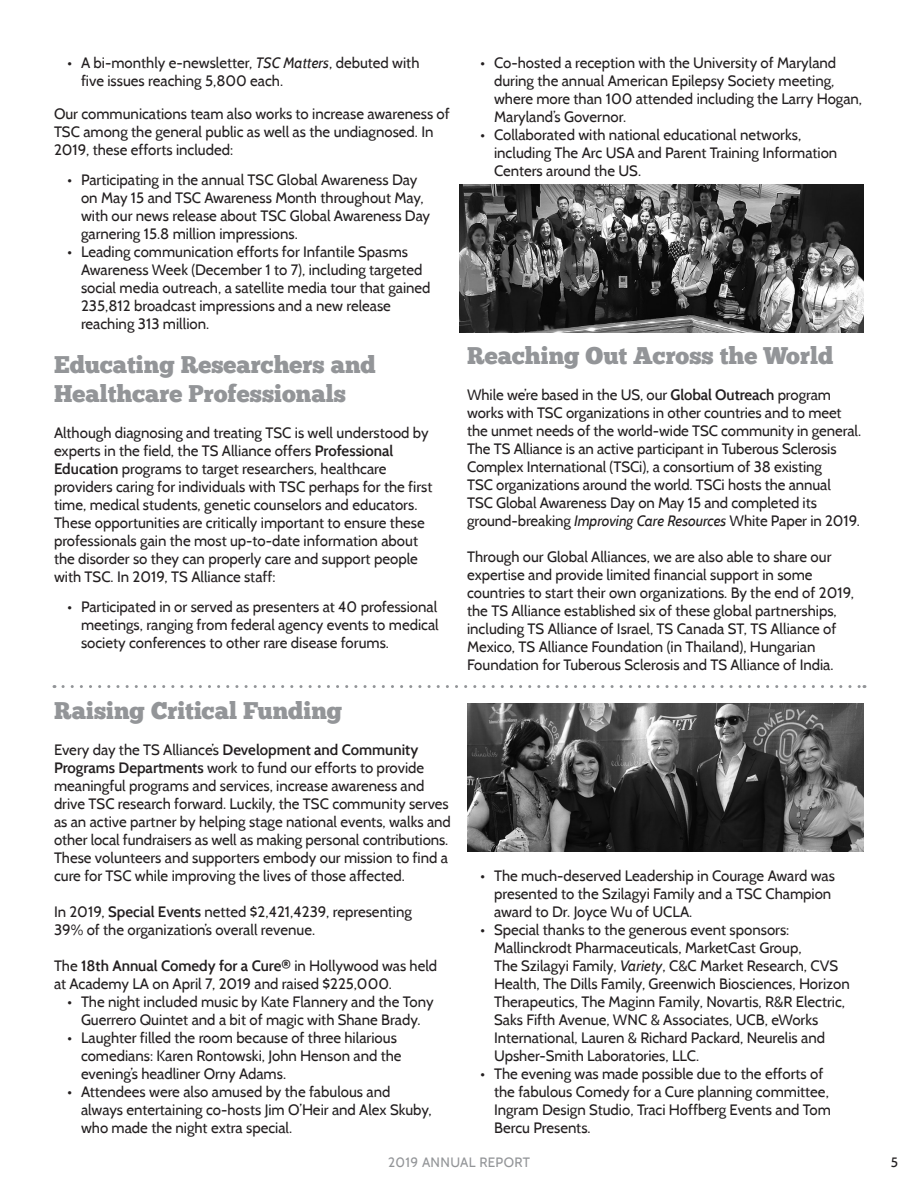
<style>
.page{position:relative;width:918px;height:1188px;background:#fff}
.page>*{position:absolute;margin:0;border:0;box-sizing:border-box;transform-origin:0 0}
.t1{font:24px/28.8px "Chunk Five Ex";color:#939598}
.t2{font:15px/18px "Cabin";color:#231f20}
.t3{font:13.5px "Cabin";letter-spacing:.025em;color:#939598}
.t4{font:13.5px "Cabin";color:#231f20}
.s1{font-style:italic}
.s2{font-weight:600}
.s3{font-weight:600;font-size:13.5px}
</style>
<div class="page">
<svg style="left:63px;top:685px;width:802px;height:3px"></svg>
<img style="left:467px;top:704px;width:397px;height:147px">
<img style="left:459px;top:185px;width:405px;height:147px">
<p class="t2" style="left:68px;top:54px;width:354px">• A bi-monthly e-newsletter, <span class="s1">TSC Matters</span>, debuted with</p>
<p class="t2" style="left:81px;top:72px;width:204px">five issues reaching 5,800 each.</p>
<p class="t2" style="left:54px;top:105px;width:397px">Our communications team also works to increase awareness of<br>TSC among the general public as well as the undiagnosed. In<br>2019, these efforts included:</p>
<p class="t2" style="left:68px;top:171px;width:351px">• Participating in the annual TSC Global Awareness Day</p>
<p class="t2" style="left:81px;top:189px;width:344px">on May 15 and TSC Awareness Month throughout May,</p>
<p class="t2" style="left:81px;top:207px;width:351px">with our news release about TSC Global Awareness Day</p>
<p class="t2" style="left:81px;top:225px;width:218px">garnering 15.8 million impressions.</p>
<p class="t2" style="left:68px;top:243px;width:342px">• Leading communication efforts for Infantile Spasms</p>
<p class="t2" style="left:81px;top:261px;width:343px">Awareness Week (December 1 to 7), including targeted</p>
<p class="t2" style="left:81px;top:279px;width:351px">social media outreach, a satellite media tour that gained</p>
<p class="t2" style="left:81px;top:297px;width:312px">235,812 broadcast impressions and a new release</p>
<p class="t2" style="left:81px;top:315px;width:130px">reaching 313 million.</p>
<p class="t1" style="left:54px;top:350px;width:323px">Educating Researchers and<br>Healthcare Professionals</p>
<p class="t2" style="left:54px;top:424px;width:376px">Although diagnosing and treating TSC is well understood by experts in the field, the TS Alliance offers <span class="s2">Professional</span></p>
<p class="t2" style="left:54px;top:460px;width:334px"><span class="s2">Education</span> programs to target researchers, healthcare</p>
<p class="t2" style="left:54px;top:478px;width:380px">providers caring for individuals with TSC perhaps for the first time, medical students, genetic counselors and educators.<br>These opportunities are critically important to ensure these professionals gain the most up-to-date information about</p>
<p class="t2" style="left:54px;top:550px;width:365px">the disorder so they can properly care and support people</p>
<p class="t2" style="left:54px;top:568px;width:223px">with TSC. In 2019, TS Alliance staff:</p>
<p class="t2" style="left:68px;top:598px;width:371px">• Participated in or served as presenters at 40 professional</p>
<p class="t2" style="left:81px;top:616px;width:359px">meetings, ranging from federal agency events to medical</p>
<p class="t2" style="left:81px;top:634px;width:309px">society conferences to other rare disease forums.</p>
<p class="t1" style="left:54px;top:696px;width:290px">Raising Critical Funding</p>
<p class="t2" style="left:54px;top:740px;width:398px">Every day the TS Alliance’s <span class="s2">Development and Community Programs Departments</span> work to fund our efforts to provide meaningful programs and services, increase awareness and drive TSC research forward. Luckily, the TSC community serves as an active partner by helping stage national events, walks and other local fundraisers as well as making personal contributions.<br>These volunteers and supporters embody our mission to find a cure for TSC while improving the lives of those affected.</p>
<p class="t2" style="left:54px;top:902px;width:360px">In 2019, <span class="s2">Special Events</span> netted $2,421,4239, representing</p>
<p class="t2" style="left:54px;top:920px;width:263px">39% of the organization’s overall revenue.</p>
<p class="t2" style="left:54px;top:956px;width:385px">The <span class="s2">18th Annual Comedy for a Cure</span><span class="s3">®</span> in Hollywood was held at Academy LA on April 7, 2019 and raised $225,000.</p>
<p class="t2" style="left:68px;top:992px;width:368px">• The night included music by Kate Flannery and the Tony</p>
<p class="t2" style="left:81px;top:1010px;width:341px">Guerrero Quintet and a bit of magic with Shane Brady.</p>
<p class="t2" style="left:68px;top:1028px;width:331px">• Laughter filled the room because of three hilarious</p>
<p class="t2" style="left:81px;top:1046px;width:322px">comedians: Karen Rontowski, John Henson and the</p>
<p class="t2" style="left:81px;top:1064px;width:207px">evening’s headliner Orny Adams.</p>
<p class="t2" style="left:68px;top:1082px;width:324px">• Attendees were also amused by the fabulous and</p>
<p class="t2" style="left:81px;top:1100px;width:352px">always entertaining co-hosts Jim O’Heir and Alex Skuby,</p>
<p class="t2" style="left:81px;top:1118px;width:213px">who made the night extra special.</p>
<p class="t2" style="left:481px;top:54px;width:357px">• Co-hosted a reception with the University of Maryland</p>
<p class="t2" style="left:494px;top:72px;width:342px">during the annual American Epilepsy Society meeting,</p>
<p class="t2" style="left:494px;top:90px;width:370px">where more than 100 attended including the Larry Hogan,</p>
<p class="t2" style="left:494px;top:108px;width:134px">Maryland’s Governor.</p>
<p class="t2" style="left:481px;top:126px;width:322px">• Collaborated with national educational networks,</p>
<p class="t2" style="left:494px;top:144px;width:345px">including The Arc USA and Parent Training Information</p>
<p class="t2" style="left:494px;top:162px;width:148px">Centers around the US.</p>
<p class="t1" style="left:467px;top:341px;width:368px">Reaching Out Across the World</p>
<p class="t2" style="left:467px;top:386px;width:395px">While we’re based in the US, our <span class="s2">Global Outreach</span> program works with TSC organizations in other countries and to meet the unmet needs of the world-wide TSC community in general.<br>The TS Alliance is an active participant in Tuberous Sclerosis Complex International (TSCi), a consortium of 38 existing</p>
<p class="t2" style="left:467px;top:476px;width:365px">TSC organizations around the world. TSCi hosts the annual</p>
<p class="t2" style="left:467px;top:494px;width:394px">TSC Global Awareness Day on May 15 and completed its ground-breaking <span class="s1">Improving Care Resources</span> White Paper in 2019.</p>
<p class="t2" style="left:467px;top:548px;width:389px">Through our Global Alliances, we are also able to share our expertise and provide limited financial support in some countries to start their own organizations. By the end of 2019, the TS Alliance established six of these global partnerships, including TS Alliance of Israel, TS Canada ST, TS Alliance of Mexico, TS Alliance Foundation (in Thailand), Hungarian Foundation for Tuberous Sclerosis and TS Alliance of India.</p>
<p class="t2" style="left:481px;top:867px;width:356px">• The much-deserved Leadership in Courage Award was</p>
<p class="t2" style="left:494px;top:885px;width:339px">presented to the Szilagyi Family and a TSC Champion</p>
<p class="t2" style="left:494px;top:903px;width:200px">award to Dr. Joyce Wu of UCLA.</p>
<p class="t2" style="left:481px;top:921px;width:310px">• Special thanks to the generous event sponsors:</p>
<p class="t2" style="left:494px;top:939px;width:309px">Mallinckrodt Pharmaceuticals, MarketCast Group,</p>
<p class="t2" style="left:494px;top:957px;width:346px">The Szilagyi Family, <span class="s1">Variety</span>, C&amp;C Market Research, CVS</p>
<p class="t2" style="left:494px;top:975px;width:357px">Health, The Dills Family, Greenwich Biosciences, Horizon</p>
<p class="t2" style="left:494px;top:993px;width:353px">Therapeutics, The Maginn Family, Novartis, R&amp;R Electric,</p>
<p class="t2" style="left:494px;top:1011px;width:326px">Saks Fifth Avenue, WNC &amp; Associates, UCB, eWorks</p>
<p class="t2" style="left:494px;top:1029px;width:333px">International, Lauren &amp; Richard Packard, Neurelis and</p>
<p class="t2" style="left:494px;top:1047px;width:206px">Upsher-Smith Laboratories, LLC.</p>
<p class="t2" style="left:481px;top:1065px;width:344px">• The evening was made possible due to the efforts of</p>
<p class="t2" style="left:494px;top:1083px;width:336px">the fabulous Comedy for a Cure planning committee,</p>
<p class="t2" style="left:494px;top:1101px;width:338px">Ingram Design Studio, Traci Hoffberg Events and Tom</p>
<p class="t2" style="left:494px;top:1119px;width:98px">Bercu Presents.</p>
<p class="t3" style="left:388px;top:1154px;width:143px">2019 ANNUAL REPORT</p>
<p class="t4" style="left:891px;top:1154px;width:9px">5</p>
</div>
